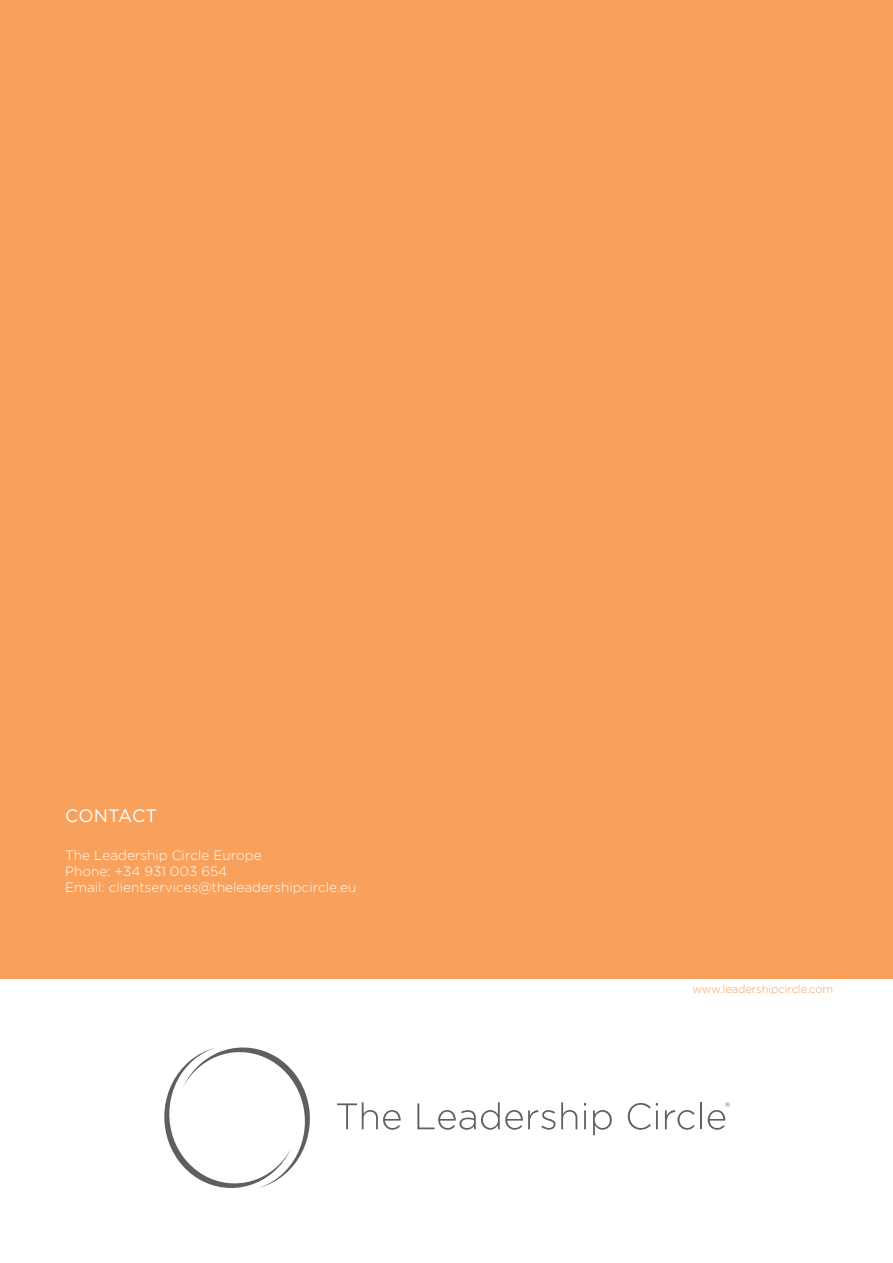
<style>
.page{position:relative;width:893px;height:1263px;background:#fff}
.page>*{position:absolute;margin:0;border:0;box-sizing:border-box;transform-origin:0 0}
.t1{font:18px "Gotham";color:#fff}
.t2{font:300 13.5px/16.2px "Gotham";color:#fff}
.t3{font:300 11.25px "Gotham";letter-spacing:-.01em;color:#f8a15c}
</style>
<div class="page">
<div style="left:0;top:0;width:893px;height:978px;background:#f8a15c"></div>
<svg style="left:164px;top:1047px;width:146px;height:141px"></svg>
<svg style="left:337px;top:1102px;width:64px;height:28px"></svg>
<svg style="left:417px;top:1102px;width:138px;height:28px"></svg>
<svg style="left:561px;top:1102px;width:16px;height:27px"></svg>
<svg style="left:584px;top:1103px;width:2px;height:26px"></svg>
<svg style="left:593px;top:1110px;width:19px;height:25px"></svg>
<svg style="left:628px;top:1103px;width:30px;height:27px"></svg>
<svg style="left:665px;top:1110px;width:30px;height:20px"></svg>
<hr style="left:700px;top:1102px;width:2px;height:27px;background:#5f5f62">
<svg style="left:708px;top:1102px;width:22px;height:28px"></svg>
<p class="t1" style="left:65px;top:804px;width:94px">CONTACT</p>
<p class="t2" style="left:65px;top:847px;width:293px">The Leadership Circle Europe<br>Phone: +34 931 003 654<br>Email: clientservices@theleadershipcircle.eu</p>
<p class="t3" style="left:692px;top:982px;width:142px">www.leadershipcircle.com</p>
</div>
